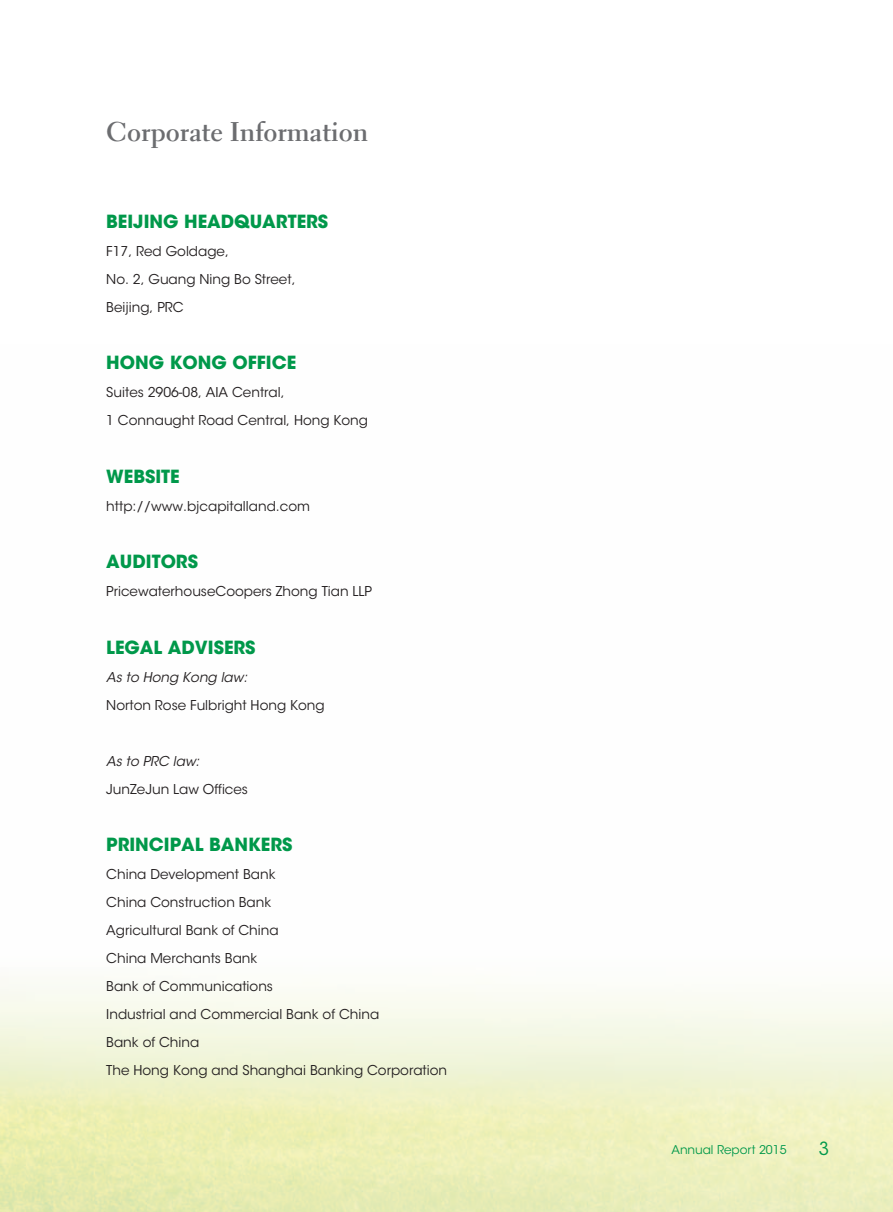
<style>
.page{position:relative;width:893px;height:1212px;background:#fff}
.page>*{position:absolute;margin:0;border:0;box-sizing:border-box;transform-origin:0 0}
.t1{font:700 27px "Electra LT Std";color:#6c6d70}
._01_H1{font:700 18px "ITC Avant Garde Std";color:#00984a}
.t2{font:18px "ITC Avant Garde Std";color:#00984a}
._00_txt{font:13.5px "ITC Avant Garde Std";color:#231f20}
._00_txt-2{font:italic 13.5px "ITC Avant Garde Std";color:#231f20}
.t3{font:12px "ITC Avant Garde Std";color:#00984a}
</style>
<div class="page">
<p class="t1" style="left:106px;top:115px;width:264px">Corporate Information</p>
<p class="_01_H1" style="left:106px;top:209px;width:223px">BEIJING HEADQUARTERS</p>
<p class="_00_txt" style="left:106px;top:242px;width:124px">F17, Red Goldage,</p>
<p class="_00_txt" style="left:106px;top:270px;width:191px">No. 2, Guang Ning Bo Street,</p>
<p class="_00_txt" style="left:106px;top:298px;width:79px">Beijing, PRC</p>
<p class="_01_H1" style="left:106px;top:351px;width:191px">HONG KONG OFFICE</p>
<p class="_00_txt" style="left:106px;top:384px;width:180px">Suites 2906-08, AIA Central,</p>
<p class="_00_txt" style="left:106px;top:412px;width:263px">1 Connaught Road Central, Hong Kong</p>
<p class="_01_H1" style="left:106px;top:464px;width:75px">WEBSITE</p>
<p class="_00_txt" style="left:106px;top:498px;width:205px">http://www.bjcapitalland.com</p>
<p class="_01_H1" style="left:106px;top:550px;width:93px">AUDITORS</p>
<p class="_00_txt" style="left:106px;top:583px;width:267px">PricewaterhouseCoopers Zhong Tian LLP</p>
<p class="_01_H1" style="left:106px;top:635px;width:151px">LEGAL ADVISERS</p>
<p class="_00_txt-2" style="left:106px;top:669px;width:143px">As to Hong Kong law:</p>
<p class="_00_txt" style="left:106px;top:697px;width:220px">Norton Rose Fulbright Hong Kong</p>
<p class="_00_txt-2" style="left:106px;top:753px;width:95px">As to PRC law:</p>
<p class="_00_txt" style="left:106px;top:781px;width:143px">JunZeJun Law Offices</p>
<p class="_01_H1" style="left:106px;top:833px;width:188px">PRINCIPAL BANKERS</p>
<p class="_00_txt" style="left:106px;top:866px;width:171px">China Development Bank</p>
<p class="_00_txt" style="left:106px;top:894px;width:166px">China Construction Bank</p>
<p class="_00_txt" style="left:106px;top:922px;width:174px">Agricultural Bank of China</p>
<p class="_00_txt" style="left:106px;top:950px;width:153px">China Merchants Bank</p>
<p class="_00_txt" style="left:106px;top:978px;width:168px">Bank of Communications</p>
<p class="_00_txt" style="left:106px;top:1006px;width:274px">Industrial and Commercial Bank of China</p>
<p class="_00_txt" style="left:106px;top:1034px;width:94px">Bank of China</p>
<p class="_00_txt" style="left:106px;top:1062px;width:342px">The Hong Kong and Shanghai Banking Corporation</p>
<p class="t3" style="left:671px;top:1143px;width:117px">Annual Report 2015</p>
<p class="t2" style="left:819px;top:1137px;width:12px">3</p>
</div>
